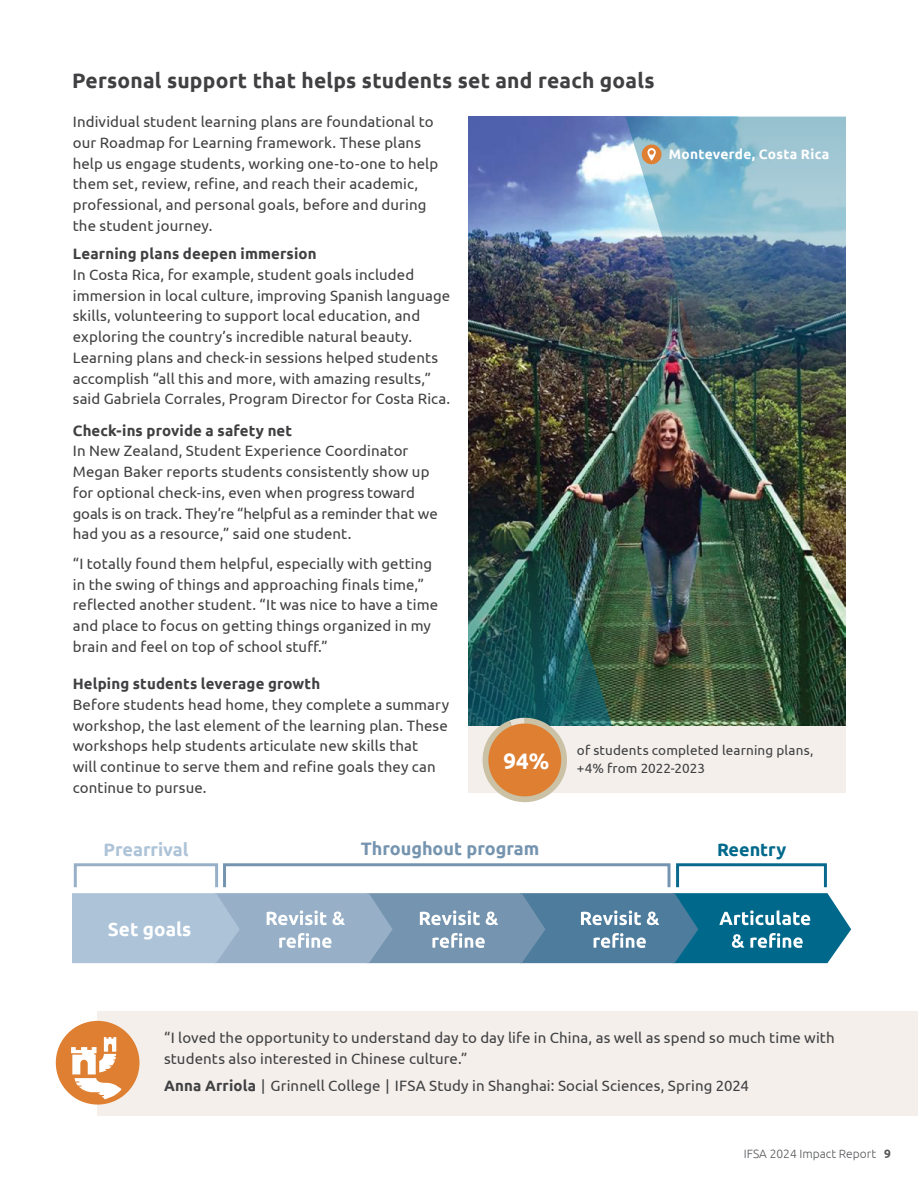
<style>
.page{position:relative;width:918px;height:1188px;background:#fff}
.page>*{position:absolute;margin:0;border:0;box-sizing:border-box;transform-origin:0 0}
.t1{font:700 22.35px "Ubuntu";color:#fff}
.t2{font:700 21px "Ubuntu";letter-spacing:.01em;color:#404042}
.t3{font:700 18.9px "Ubuntu";color:#fff}
.t4{font:700 18px "Ubuntu";color:#7594af}
.t5{font:700 18px "Ubuntu";color:#adc3d8}
.t6{font:700 18px "Ubuntu";color:#00698b}
.t7{font:15px/20.7px "Ubuntu";letter-spacing:.005em;color:#404042}
.t8{font:700 15px "Ubuntu";letter-spacing:.01em;color:#404042}
.t9{font:700 13.65px "Ubuntu";letter-spacing:.02em;color:#fff}
.t10{font:13.5px/18px "Ubuntu";letter-spacing:.01em;color:#404042}
.t11{font:300 12px "Ubuntu";color:#57585b}
.s1{font-weight:700}
</style>
<div class="page">
<div style="left:98px;top:1012px;width:820px;height:104px;background:#f4efeb"></div>
<div style="left:56px;top:1021px;width:84px;height:84px;background:#de7f32;border-radius:50%"></div>
<svg style="left:71px;top:1037px;width:51px;height:62px"></svg>
<img style="left:468px;top:117px;width:158px;height:610px">
<img style="left:626px;top:117px;width:220px;height:610px">
<div style="left:642px;top:144px;width:20px;height:20px;background:#de7f32;border-radius:50%"></div>
<svg style="left:647px;top:148px;width:9px;height:13px"></svg>
<img style="left:468px;top:253px;width:144px;height:474px">
<svg style="left:72px;top:893px;width:779px;height:70px;background:#759eb8"></svg>
<div style="left:74px;top:863px;width:144px;height:26px;border:3px solid #97b0c8"></div>
<div style="left:223px;top:863px;width:447px;height:26px;border:3px solid #7594af"></div>
<div style="left:676px;top:863px;width:151px;height:26px;border:3px solid #08698c"></div>
<div style="left:468px;top:727px;width:378px;height:66px;background:#f4efeb"></div>
<svg style="left:483px;top:718px;width:84px;height:84px;background:#d39c6a"></svg>
<h2 class="t2" style="left:72px;top:68px;width:584px">Personal support that helps students set and reach goals</h2>
<p class="t7" style="left:73px;top:111px;width:367px">Individual student learning plans are foundational to our Roadmap for Learning framework. These plans help us engage students, working one-to-one to help them set, review, refine, and reach their academic, professional, and personal goals, before and during the student journey.</p>
<p class="t8" style="left:73px;top:245px;width:245px">Learning plans deepen immersion</p>
<p class="t7" style="left:73px;top:264px;width:379px">In Costa Rica, for example, student goals included immersion in local culture, improving Spanish language skills, volunteering to support local education, and exploring the country’s incredible natural beauty.<br>Learning plans and check-in sessions helped students accomplish “all this and more, with amazing results,” said Gabriela Corrales, Program Director for Costa Rica.</p>
<p class="t8" style="left:73px;top:421px;width:221px">Check-ins provide a safety net</p>
<p class="t7" style="left:73px;top:440px;width:367px">In New Zealand, Student Experience Coordinator Megan Baker reports students consistently show up for optional check-ins, even when progress toward goals is on track. They’re “helpful as a reminder that we had you as a resource,” said one student.</p>
<p class="t7" style="left:73px;top:553px;width:367px">“I totally found them helpful, especially with getting in the swing of things and approaching finals time,” reflected another student. “It was nice to have a time and place to focus on getting things organized in my brain and feel on top of school stuff.”</p>
<p class="t8" style="left:73px;top:675px;width:249px">Helping students leverage growth</p>
<p class="t7" style="left:73px;top:694px;width:378px">Before students head home, they complete a summary workshop, the last element of the learning plan. These workshops help students articulate new skills that<br>will continue to serve them and refine goals they can continue to pursue.</p>
<p class="t9" style="left:669px;top:146px;width:162px">Monteverde, Costa Rica</p>
<h1 class="t1" style="left:503px;top:747px;width:47px">94%</h1>
<p class="t10" style="left:577px;top:741px;width:238px">of students completed learning plans, +4% from 2022-2023</p>
<p class="t5" style="left:104px;top:838px;width:86px">Prearrival</p>
<p class="t4" style="left:361px;top:838px;width:180px">Throughout program</p>
<p class="t6" style="left:717px;top:838px;width:71px">Reentry</p>
<p class="t3" style="left:108px;top:918px;width:85px">Set goals</p>
<p class="t7" style="left:164px;top:1026px;width:672px">“I loved the opportunity to understand day to day life in China, as well as spend so much time with students also interested in Chinese culture.”</p>
<p class="t7" style="left:164px;top:1075px;width:586px"><span class="s1">Anna Arriola</span> | Grinnell College | IFSA Study in Shanghai: Social Sciences, Spring 2024</p>
<p class="t11" style="left:744px;top:1146px;width:149px">IFSA 2024 Impact Report <span class="s1">9</span></p>
</div>
